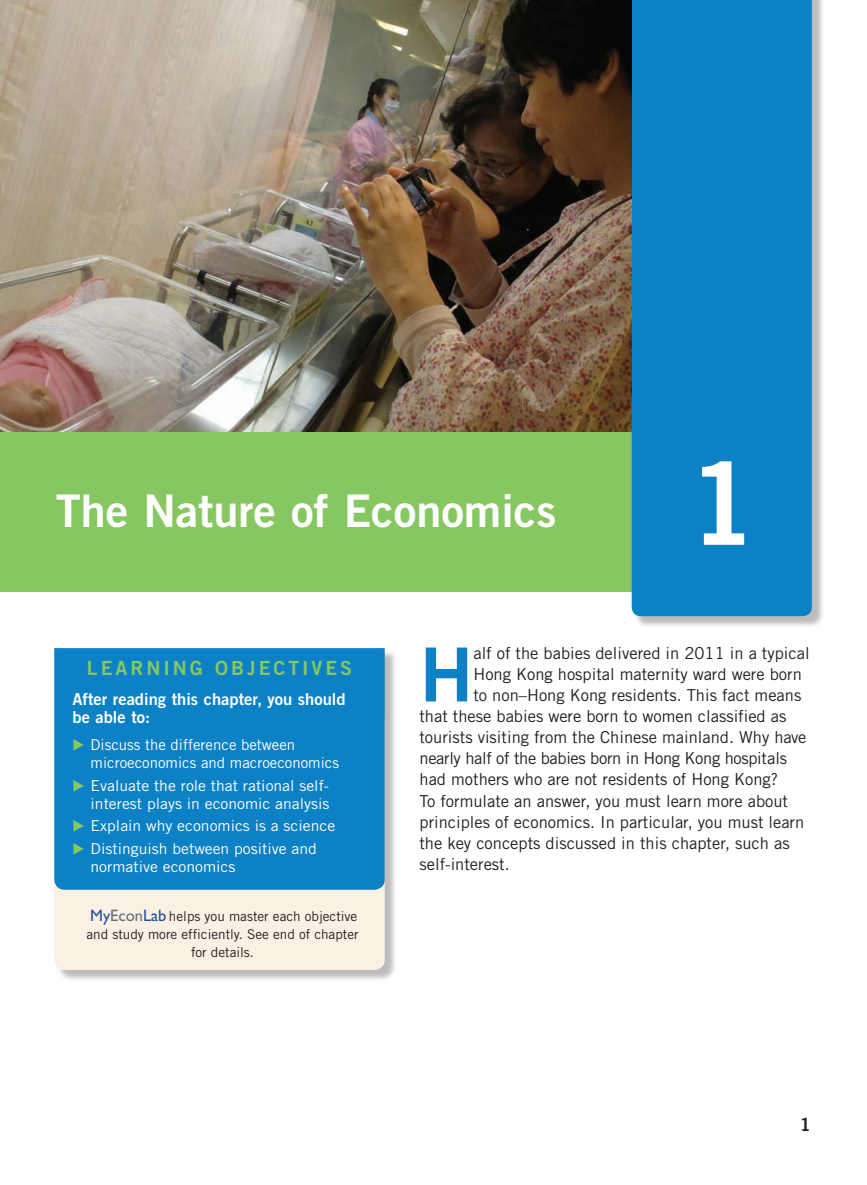
<style>
.page{position:relative;width:867px;height:1185px;background:#fff}
.page>*{position:absolute;margin:0;border:0;box-sizing:border-box;transform-origin:0 0}
.t1{font:114px "Trade Gothic LT Std Bd 2";color:#fff}
.t2{font:74.7px "Trade Gothic LT Std Bd 2";color:#0c81c5}
.t3{font:45px "Trade Gothic LT Std Bd 2";color:#fff}
.t4{font:19.5px "Trade Gothic LT Std Bd 2";letter-spacing:.15em;color:#87c761}
.t5{font:18px "Trade Gothic LT Std Bd 2";color:#231f20}
.t6{font:16.5px "Trade Gothic LT Std";color:#231f20}
.t7{font:16.5px "Trade Gothic LT Std";letter-spacing:-.02em;color:#231f20}
.t8{font:16.5px/18px "Trade Gothic LT Std Bd 2";color:#fff}
.t9{font:15px/18px "Trade Gothic LT Std";color:#fff;text-align:right;scale:1.05 1}
.t10{font:15px/18px "Trade Gothic LT Std";color:#fff}
.t11{font:13.5px/18px "Trade Gothic LT Std";color:#231f20;text-align:center}
.s1{color:#87c761}
.s2{font-family:"Gill Sans Std";font-size:16.5px;color:#294ea1}
.s3{font-family:"Gill Sans Std";font-size:16.5px;color:#6c6d70}
</style>
<div class="page">
<div style="left:0;top:431px;width:792px;height:160px;background:#87c761"></div>
<div style="left:633px;top:0;width:191px;height:628px;background:#231f20;opacity:.3"></div>
<div style="left:631px;top:0;width:180px;height:616px;background:#0c81c5"></div>
<div style="left:57px;top:650px;width:340px;height:332px;background:#231f20;opacity:.3"></div>
<div style="left:54px;top:891px;width:332px;height:80px;background:#f9f2e4"></div>
<div style="left:54px;top:648px;width:332px;height:243px;background:#0c81c5"></div>
<img style="left:0;top:0;width:631px;height:431px">
<p class="t3" style="left:56px;top:483px;width:502px">The Nature of Economics</p>
<p class="t1" style="left:687px;top:433px;width:71px">1</p>
<p class="t4" style="left:87px;top:656px;width:267px">Learning Objectives</p>
<p class="t8" style="left:72px;top:690px;width:274px">After reading this chapter, you should be able to:</p>
<p class="t10" style="left:90px;top:736px;width:250px;text-indent:-18px"><span class="s1">▶</span> Discuss the difference between microeconomics and macroeconomics</p>
<p class="t9" style="left:72px;top:776px;width:246px"><span class="s1">▶</span> Evaluate the role that rational self&shy;interest plays in economic analysis</p>
<p class="t9" style="left:72px;top:814px;width:252px;line-height:22.5px;text-align:left"><span class="s1">▶</span> Explain why economics is a science <span class="s1">▶</span> Distinguish between positive and</p>
<p class="t9" style="left:90px;top:857px;width:139px">normative economics</p>
<p class="t11" style="left:86px;top:907px;width:273px"><span class="s2">My</span><span class="s3">Econ</span><span class="s2">Lab</span> helps you master each objective and study more efficiently. See end of chapter for details.</p>
<p class="t2" style="left:419px;top:628px;width:55px">H</p>
<p class="t6" style="left:473px;top:643px;width:337px">alf of the babies delivered in 2011 in a typical</p>
<p class="t6" style="left:473px;top:664px;width:330px">Hong Kong hospital maternity ward were born</p>
<p class="t6" style="left:473px;top:685px;width:329px">to non–Hong Kong residents. This fact means</p>
<p class="t6" style="left:419px;top:706px;width:368px">that these babies were born to women classified as</p>
<p class="t6" style="left:419px;top:727px;width:388px">tourists visiting from the Chinese mainland. Why have</p>
<p class="t7" style="left:419px;top:748px;width:369px">nearly half of the babies born in Hong Kong hospitals</p>
<p class="t6" style="left:419px;top:769px;width:360px">had mothers who are not residents of Hong Kong?</p>
<p class="t6" style="left:419px;top:791px;width:370px">To formulate an answer, you must learn more about</p>
<p class="t6" style="left:419px;top:812px;width:386px">principles of economics. In particular, you must learn</p>
<p class="t6" style="left:419px;top:833px;width:371px">the key concepts discussed in this chapter, such as</p>
<p class="t6" style="left:419px;top:854px;width:92px">self-interest.</p>
<p class="t5" style="left:799px;top:1113px;width:12px">1</p>
</div>
